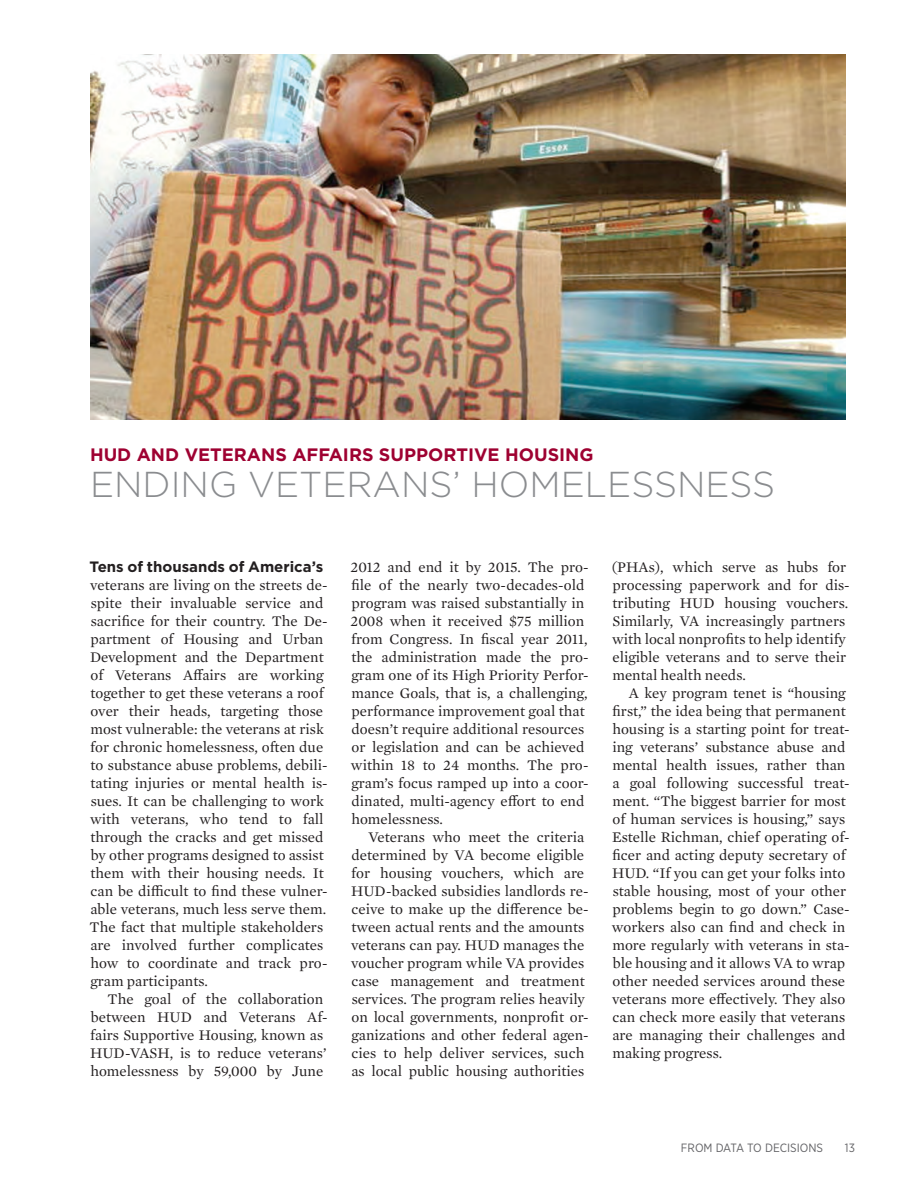
<style>
.page{position:relative;width:918px;height:1188px;background:#fff}
.page>*{position:absolute;margin:0;border:0;box-sizing:border-box;transform-origin:0 0}
.Section_Hed_2{font:300 36px "Gotham";color:#8a8c8f}
.Section_Hed_1{font:700 18px "Gotham";color:#9e0131}
.Body_Copy_Indent{font:15px/18px "Mercury Text G1";color:#231f20}
.Entry_Point{font:15px/18px "Mercury Text G1";color:#231f20}
.t1{font:12px "Gotham Narrow";color:#636366}
.s1{font-family:"Gotham";font-weight:700}
</style>
<div class="page">
<img style="left:90px;top:54px;width:756px;height:366px">
<p class="Section_Hed_1" style="left:90px;top:443px;width:505px">HUD AND VETERANS AFFAIRS SUPPORTIVE HOUSING</p>
<p class="Section_Hed_2" style="left:90px;top:462px;width:687px">ENDING VETERANS’ HOMELESSNESS</p>
<p class="Entry_Point" style="left:90px;top:557px;width:240px"><span class="s1">Tens of thousands of America’s </span>veterans are living on the streets de&shy;spite their invaluable service and sacrifice for their country. The De&shy;partment of Housing and Urban Development and the Department of Veterans Affairs are working together to get these veterans a roof over their heads, targeting those most vulnerable: the veterans at risk for chronic homelessness, often due to substance abuse problems, debili&shy;tating injuries or mental health is&shy;sues. It can be challenging to work with veterans, who tend to fall through the cracks and get missed by other programs designed to assist them with their housing needs. It can be difficult to find these vulner&shy;able veterans, much less serve them.<br>The fact that multiple stakeholders are involved further complicates how to coordinate and track pro&shy;gram participants.</p>
<p class="Body_Copy_Indent" style="left:90px;top:989px;width:239px;text-indent:18px">The goal of the collaboration between HUD and Veterans Af&shy;fairs Supportive Housing, known as<br>HUD-VASH, is to reduce veterans’ homelessness by 59,000 by June</p>
<p class="Body_Copy_Indent" style="left:350px;top:557px;width:240px">2012 and end it by 2015. The pro&shy;file of the nearly two-decades-old program was raised substantially in 2008 when it received $75 million from Congress. In fiscal year 2011, the administration made the pro&shy;gram one of its High Priority Perfor&shy;mance Goals, that is, a challenging, performance improvement goal that doesn’t require additional resources or legislation and can be achieved within 18 to 24 months. The pro&shy;gram’s focus ramped up into a coor&shy;dinated, multi-agency effort to end homelessness.</p>
<p class="Body_Copy_Indent" style="left:351px;top:827px;width:239px;text-indent:17px">Veterans who meet the criteria determined by VA become eligible for housing vouchers, which are HUD-backed subsidies landlords re&shy;ceive to make up the difference be&shy;tween actual rents and the amounts veterans can pay. HUD manages the voucher program while VA provides case management and treatment services. The program relies heavily on local governments, nonprofit or&shy;ganizations and other federal agen&shy;cies to help deliver services, such as local public housing authorities</p>
<p class="Body_Copy_Indent" style="left:612px;top:557px;width:239px">(PHAs), which serve as hubs for processing paperwork and for dis&shy;tributing HUD housing vouchers.<br>Similarly, VA increasingly partners with local nonprofits to help identify eligible veterans and to serve their mental health needs.</p>
<p class="Body_Copy_Indent" style="left:612px;top:683px;width:239px;text-indent:17px">A key program tenet is “housing first,” the idea being that permanent housing is a starting point for treat&shy;ing veterans’ substance abuse and mental health issues, rather than a goal following successful treat&shy;ment. “The biggest barrier for most of human services is housing,” says Estelle Richman, chief operating of&shy;ficer and acting deputy secretary of HUD. “If you can get your folks into stable housing, most of your other problems begin to go down.” Case&shy;workers also can find and check in more regularly with veterans in sta&shy;ble housing and it allows VA to wrap other needed services around these veterans more effectively. They also can check more easily that veterans are managing their challenges and making progress.</p>
<p class="t1" style="left:681px;top:1140px;width:144px">FROM DATA TO DECISIONS</p>
<p class="t1" style="left:845px;top:1140px;width:12px">13</p>
</div>
